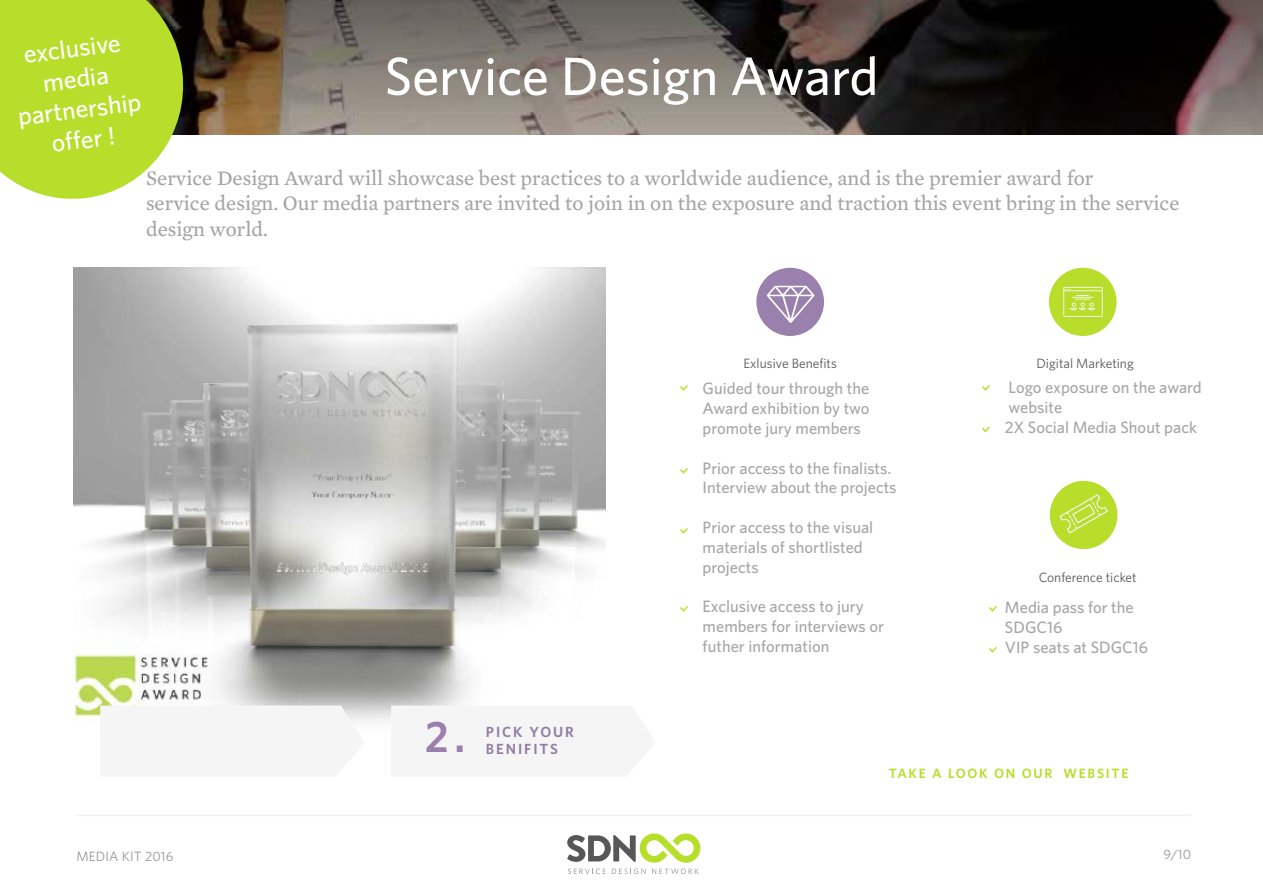
<style>
.page{position:relative;width:1263px;height:893px;background:#fff}
.page>*{position:absolute;margin:0;border:0;box-sizing:border-box;transform-origin:0 0}
.t1{font:500 54px "Whitney";color:#fff}
.t2{font:600 44.1px "Whitney";color:#9b80ad}
.t3{font:500 25.5px/30.6px "Whitney";color:#fff;text-align:center}
.t4{font:21px/25.2px "Mercury Text G3";color:#a5a5a5}
.t5{font:500 16.5px/19.8px "Whitney";color:#a6a6a6}
.t6{font:600 14.7px "Whitney";letter-spacing:.13em;color:#927da6}
.t7{font:13.5px "Whitney";color:#585858}
.t8{font:600 13.5px "Whitney";letter-spacing:.13em;color:#b7de2a}
.t9{font:13.5px "Whitney";letter-spacing:.01em;color:#939598}
</style>
<div class="page">
<img style="left:190px;top:0;width:1073px;height:135px">
<hr style="left:77px;top:815px;width:1114px;height:1px;background:#f1f1f2">
<svg style="left:567px;top:833px;width:133px;height:41px"></svg>
<svg style="left:0;top:0;width:190px;height:199px;background:#b4d53c"></svg>
<div style="left:1049px;top:268px;width:67px;height:68px;background:#b8dd2a;border-radius:50%"></div>
<svg style="left:1063px;top:287px;width:40px;height:30px"></svg>
<img style="left:982px;top:384px;width:8px;height:7px">
<img style="left:982px;top:426px;width:8px;height:7px">
<div style="left:756px;top:268px;width:68px;height:68px;background:#9a80ad;border-radius:50%"></div>
<img style="left:680px;top:384px;width:8px;height:7px">
<img style="left:680px;top:467px;width:8px;height:7px">
<svg style="left:767px;top:286px;width:47px;height:37px"></svg>
<img style="left:680px;top:527px;width:8px;height:7px">
<img style="left:680px;top:605px;width:8px;height:7px">
<div style="left:1050px;top:481px;width:67px;height:68px;background:#b8dd2a;border-radius:50%"></div>
<svg style="left:1059px;top:494px;width:49px;height:39px"></svg>
<img style="left:989px;top:646px;width:8px;height:7px">
<img style="left:989px;top:605px;width:8px;height:7px">
<img style="left:73px;top:268px;width:533px;height:454px">
<div style="left:391px;top:706px;width:215px;height:16px;background:#f5f5f5"></div>
<div style="left:100px;top:706px;width:265px;height:16px;background:#f5f5f5"></div>
<h3 class="t3" style="left:9px;top:40px;width:126px;rotate:-7deg">exclusive media partnership offer !</h3>
<h1 class="t1" style="left:385px;top:44px;width:495px">Service Design Award</h1>
<p class="t4" style="left:146px;top:165px;width:1035px">Service Design Award will showcase best practices to a worldwide audience, and is the premier award for<br>service design. Our media partners are invited to join in on the exposure and traction this event bring in the service design world.</p>
<h2 class="t2" style="left:425px;top:710px;width:42px">2.</h2>
<p class="t6" style="left:486px;top:723px;width:89px">PICK YOUR</p>
<p class="t6" style="left:486px;top:740px;width:73px">BENIFITS</p>
<p class="t7" style="left:743px;top:356px;width:95px">Exlusive Benefits</p>
<p class="t5" style="left:703px;top:378px;width:168px;text-align:justify">Guided tour through the Award exhibition by two promote jury members</p>
<p class="t5" style="left:703px;top:457px;width:195px">Prior access to the finalists.<br>Interview about the projects</p>
<p class="t5" style="left:703px;top:517px;width:172px">Prior access to the visual materials of shortlisted projects</p>
<p class="t5" style="left:703px;top:596px;width:183px">Exclusive access to jury members for interviews or futher information</p>
<p class="t7" style="left:1036px;top:356px;width:99px">Digital Marketing</p>
<p class="t5" style="left:1005px;top:377px;width:198px">Logo exposure on the award website<br>2X Social Media Shout pack</p>
<p class="t7" style="left:1039px;top:570px;width:99px">Conference ticket</p>
<p class="t5" style="left:1005px;top:597px;width:145px">Media pass for the<br>SDGC16<br>VIP seats at SDGC16</p>
<p class="t8" style="left:889px;top:766px;width:241px">TAKE A LOOK ON OUR WEBSITE</p>
<p class="t9" style="left:77px;top:848px;width:98px">MEDIA KIT 2016</p>
<p class="t9" style="left:1163px;top:846px;width:29px">9/10</p>
</div>
